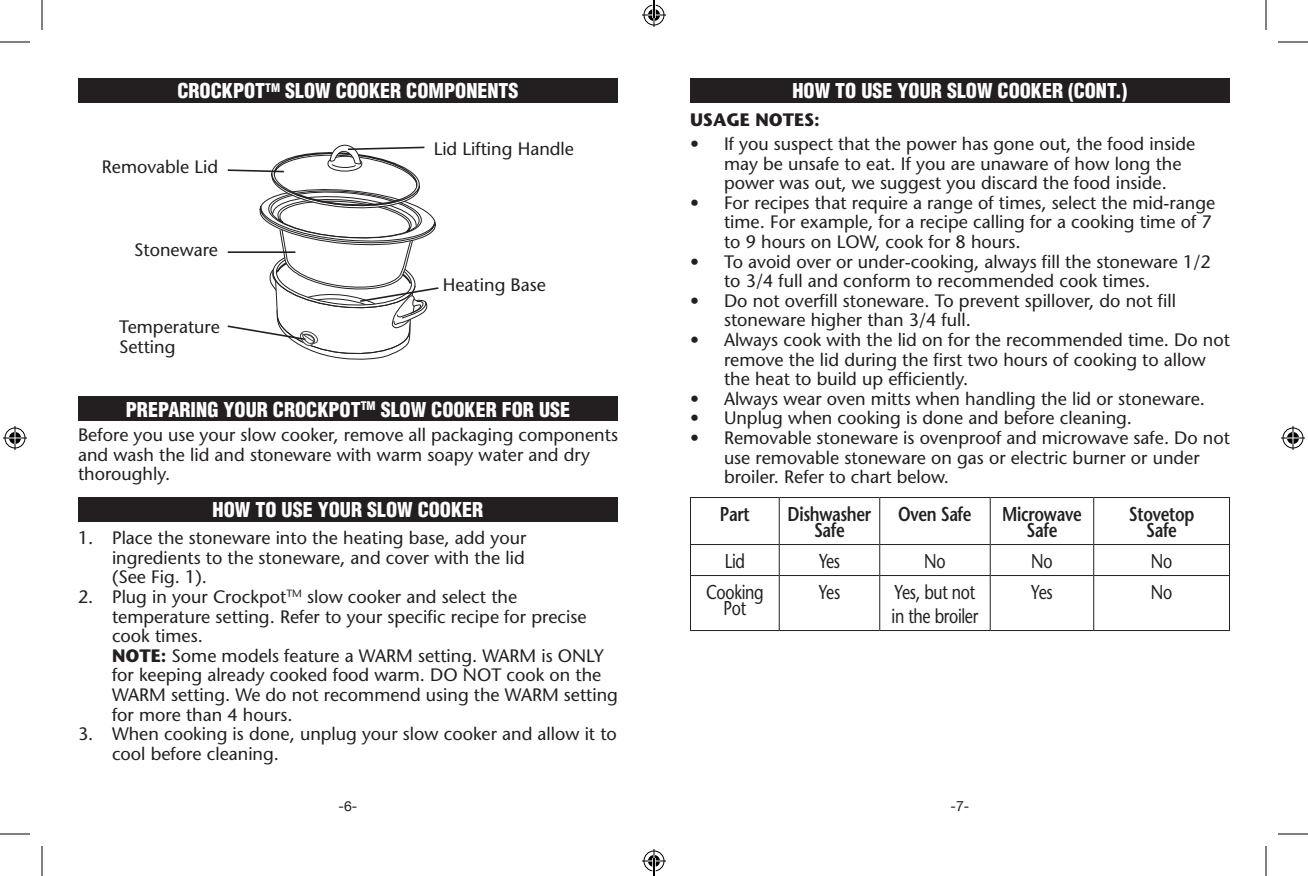
<style>
.page{position:relative;width:1308px;height:876px;background:#fff}
.page>*{position:absolute;margin:0;border:0;box-sizing:border-box;transform-origin:0 0}
.t1{font:900 condensed 20px "Helvetica";color:#fff}
.t2{font:20px/24px "Stone Sans";letter-spacing:-.02em;color:#231f20;scale:.8 1}
.t3{font:600 20px/16px "Stone Sans";letter-spacing:-.02em;color:#231f20;text-align:center;scale:.8 1}
.t4{font:18px/19.6px "Stone Sans";color:#231f20}
.t5{font:700 18px "Stone Sans";color:#231f20}
.t6{font:14px "Helvetica Neue";color:#231f20}
.s1{font-weight:700}
</style>
<div class="page">
<div style="left:78px;top:78px;width:540px;height:25px;background:#231f20"></div>
<div style="left:78px;top:396px;width:540px;height:25px;background:#231f20"></div>
<div style="left:78px;top:497px;width:540px;height:25px;background:#231f20"></div>
<svg style="left:227px;top:144px;width:212px;height:216px"></svg>
<div style="left:690px;top:78px;width:540px;height:25px;background:#231f20"></div>
<hr style="left:690px;top:497px;width:89px;height:1px;background:#231f20">
<hr style="left:690px;top:498px;width:1px;height:46px;background:#231f20">
<hr style="left:779px;top:497px;width:101px;height:1px;background:#231f20">
<hr style="left:779px;top:498px;width:1px;height:46px;background:#231f20">
<hr style="left:880px;top:497px;width:110px;height:1px;background:#231f20">
<hr style="left:879px;top:498px;width:1px;height:46px;background:#231f20">
<hr style="left:990px;top:497px;width:104px;height:1px;background:#231f20">
<hr style="left:990px;top:498px;width:1px;height:46px;background:#231f20">
<hr style="left:1094px;top:497px;width:136px;height:1px;background:#231f20">
<hr style="left:1093px;top:498px;width:1px;height:46px;background:#231f20">
<hr style="left:1229px;top:498px;width:1px;height:46px;background:#231f20">
<hr style="left:690px;top:544px;width:89px;height:1px;background:#231f20">
<hr style="left:690px;top:545px;width:1px;height:30px;background:#231f20">
<hr style="left:779px;top:544px;width:101px;height:1px;background:#231f20">
<hr style="left:779px;top:545px;width:1px;height:30px;background:#231f20">
<hr style="left:880px;top:544px;width:110px;height:1px;background:#231f20">
<hr style="left:879px;top:545px;width:1px;height:30px;background:#231f20">
<hr style="left:990px;top:544px;width:104px;height:1px;background:#231f20">
<hr style="left:990px;top:545px;width:1px;height:30px;background:#231f20">
<hr style="left:1094px;top:544px;width:136px;height:1px;background:#231f20">
<hr style="left:1093px;top:545px;width:1px;height:30px;background:#231f20">
<hr style="left:1229px;top:545px;width:1px;height:30px;background:#231f20">
<hr style="left:690px;top:575px;width:89px;height:1px;background:#231f20">
<hr style="left:690px;top:576px;width:1px;height:54px;background:#231f20">
<hr style="left:779px;top:575px;width:101px;height:1px;background:#231f20">
<hr style="left:779px;top:576px;width:1px;height:54px;background:#231f20">
<hr style="left:880px;top:575px;width:110px;height:1px;background:#231f20">
<hr style="left:879px;top:576px;width:1px;height:54px;background:#231f20">
<hr style="left:990px;top:575px;width:104px;height:1px;background:#231f20">
<hr style="left:990px;top:576px;width:1px;height:54px;background:#231f20">
<hr style="left:1094px;top:575px;width:136px;height:1px;background:#231f20">
<hr style="left:1093px;top:576px;width:1px;height:54px;background:#231f20">
<hr style="left:1229px;top:576px;width:1px;height:54px;background:#231f20">
<hr style="left:690px;top:630px;width:89px;height:1px;background:#231f20">
<hr style="left:779px;top:630px;width:101px;height:1px;background:#231f20">
<hr style="left:880px;top:630px;width:110px;height:1px;background:#231f20">
<hr style="left:990px;top:630px;width:104px;height:1px;background:#231f20">
<hr style="left:1094px;top:630px;width:136px;height:1px;background:#231f20">
<hr style="left:0;top:42px;width:30px;height:1px;background:#000">
<hr style="left:1278px;top:42px;width:30px;height:1px;background:#000">
<hr style="left:0;top:834px;width:30px;height:1px;background:#000">
<hr style="left:1278px;top:834px;width:30px;height:1px;background:#000">
<hr style="left:42px;top:0;width:1px;height:30px;background:#000">
<hr style="left:42px;top:846px;width:1px;height:30px;background:#000">
<hr style="left:1266px;top:0;width:1px;height:30px;background:#000">
<hr style="left:1266px;top:846px;width:1px;height:30px;background:#000">
<svg style="left:3px;top:426px;width:24px;height:24px"></svg>
<svg style="left:1281px;top:426px;width:24px;height:24px"></svg>
<svg style="left:642px;top:0;width:24px;height:27px"></svg>
<svg style="left:642px;top:849px;width:24px;height:27px"></svg>
<p class="t1" style="left:177px;top:78px;width:343px">CROCKPOT<sup>TM</sup> SLOW COOKER COMPONENTS</p>
<p class="t4" style="left:102px;top:157px;width:118px">Removable Lid</p>
<p class="t4" style="left:134px;top:240px;width:85px">Stoneware</p>
<p class="t4" style="left:119px;top:317px;width:102px">Temperature</p>
<p class="t4" style="left:119px;top:336px;width:58px">Setting</p>
<p class="t4" style="left:434px;top:139px;width:142px">Lid Lifting Handle</p>
<p class="t4" style="left:443px;top:275px;width:105px">Heating Base</p>
<p class="t1" style="left:126px;top:397px;width:446px">PREPARING YOUR CROCKPOT<sup>TM</sup> SLOW COOKER FOR USE</p>
<p class="t4" style="left:78px;top:425px;width:542px">Before you use your slow cooker, remove all packaging components and wash the lid and stoneware with warm soapy water and dry thoroughly.</p>
<p class="t1" style="left:792px;top:78px;width:336px">HOW TO USE YOUR SLOW COOKER (CONT.)</p>
<p class="t5" style="left:690px;top:109px;width:131px">USAGE NOTES:</p>
<p class="t4" style="left:724px;top:134px;width:473px;text-indent:-34px">• If you suspect that the power has gone out, the food inside may be unsafe to eat. If you are unaware of how long the power was out, we suggest you discard the food inside.</p>
<p class="t4" style="left:724px;top:193px;width:493px;text-indent:-34px">• For recipes that require a range of times, select the mid-range time. For example, for a recipe calling for a cooking time of 7 to 9 hours on LOW, cook for 8 hours.</p>
<p class="t4" style="left:724px;top:251px;width:488px;text-indent:-34px">• To avoid over or under-cooking, always fill the stoneware 1/2 to 3/4 full and conform to recommended cook times.</p>
<p class="t4" style="left:724px;top:291px;width:454px;text-indent:-34px">• Do not overfill stoneware. To prevent spillover, do not fill stoneware higher than 3/4 full.</p>
<p class="t4" style="left:724px;top:330px;width:507px;text-indent:-34px">• Always cook with the lid on for the recommended time. Do not remove the lid during the first two hours of cooking to allow the heat to build up efficiently.</p>
<p class="t4" style="left:690px;top:389px;width:516px">• Always wear oven mitts when handling the lid or stoneware.</p>
<p class="t4" style="left:690px;top:408px;width:444px">• Unplug when cooking is done and before cleaning.</p>
<p class="t4" style="left:724px;top:428px;width:508px;text-indent:-34px">• Removable stoneware is ovenproof and microwave safe. Do not use removable stoneware on gas or electric burner or under broiler. Refer to chart below.</p>
<p class="t1" style="left:213px;top:497px;width:272px">HOW TO USE YOUR SLOW COOKER</p>
<p class="t3" style="left:720px;top:506px;width:39px">Part</p>
<p class="t3" style="left:788px;top:506px;width:106px">Dishwasher</p>
<p class="t3" style="left:814px;top:522px;width:40px">Safe</p>
<p class="t3" style="left:898px;top:506px;width:93px">Oven Safe</p>
<p class="t3" style="left:1002px;top:506px;width:101px">Microwave<br>Safe</p>
<p class="t3" style="left:1129px;top:506px;width:83px">Stovetop</p>
<p class="t3" style="left:1146px;top:522px;width:40px">Safe</p>
<p class="t4" style="left:112px;top:528px;width:416px;text-align:justify;text-indent:-34px">1. Place the stoneware into the heating base, add your ingredients to the stoneware, and cover with the lid (See Fig. 1).</p>
<p class="t4" style="left:112px;top:587px;width:476px;text-indent:-34px">2. Plug in your Crockpot<sup>TM</sup> slow cooker and select the temperature setting. Refer to your specific recipe for precise cook times.</p>
<p class="t4" style="left:112px;top:646px;width:507px"><span class="s1">NOTE:</span> Some models feature a WARM setting. WARM is ONLY for keeping already cooked food warm. DO NOT cook on the WARM setting. We do not recommend using the WARM setting for more than 4 hours.</p>
<p class="t4" style="left:112px;top:724px;width:506px;text-indent:-34px">3. When cooking is done, unplug your slow cooker and allow it to cool before cleaning.</p>
<p class="t6" style="left:339px;top:798px;width:20px">-6-</p>
<p class="t6" style="left:951px;top:798px;width:20px">-7-</p>
<p class="t2" style="left:725px;top:549px;width:27px">Lid</p>
<p class="t2" style="left:819px;top:549px;width:28px">Yes</p>
<p class="t2" style="left:924px;top:549px;width:28px">No</p>
<p class="t2" style="left:1031px;top:549px;width:28px">No</p>
<p class="t2" style="left:1151px;top:549px;width:28px">No</p>
<p class="t2" style="left:706px;top:580px;width:74px">Cooking</p>
<p class="t2" style="left:724px;top:596px;width:30px">Pot</p>
<p class="t2" style="left:819px;top:580px;width:28px">Yes</p>
<p class="t2" style="left:892px;top:580px;width:110px">Yes, but not in the broiler</p>
<p class="t2" style="left:1031px;top:580px;width:28px">Yes</p>
<p class="t2" style="left:1151px;top:580px;width:28px">No</p>
</div>
